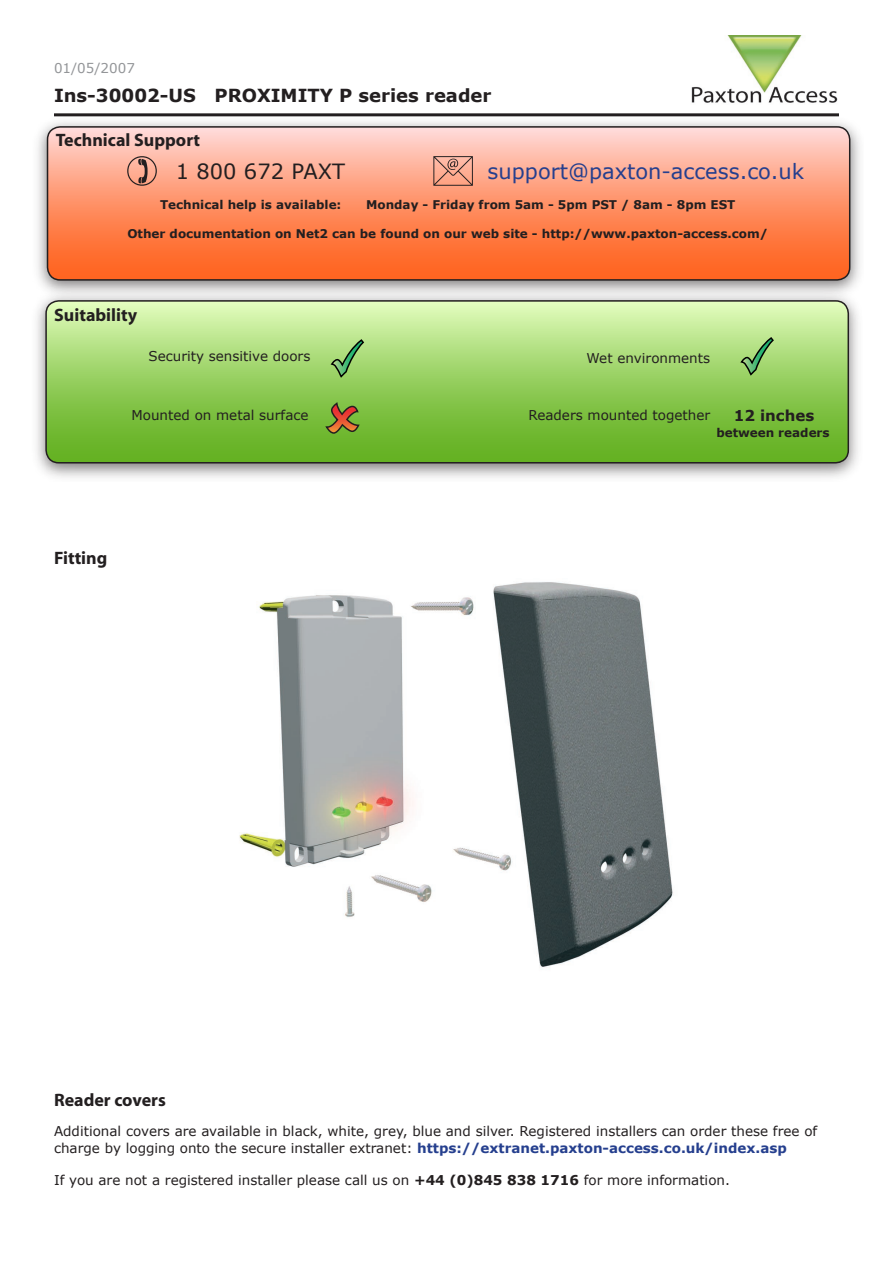
<style>
.page{position:relative;width:893px;height:1263px;background:#fff}
.page>*{position:absolute;margin:0;border:0;box-sizing:border-box;transform-origin:0 0}
.t1{font:21px "Verdana";color:#253f8e}
.t2{font:21px "Verdana";color:#231f20}
.t3{font:700 18px "Myriad";color:#231f20}
.t4{font:700 18px "Verdana";color:#231f20}
.t5{font:700 15px "Verdana";color:#231f20}
.t6{font:13.5px/16.2px "Verdana";color:#231f20}
.t7{font:13.5px "Verdana";color:#939598}
.t8{font:700 12px "Verdana";color:#231f20}
.s1{font-weight:700;color:#253f8e}
.s2{font-weight:700}
</style>
<div class="page">
<img style="left:239px;top:582px;width:434px;height:385px">
<hr style="left:54px;top:113px;width:785px;height:3px;background:#231f20">
<img style="left:691px;top:35px;width:147px;height:68px">
<div style="left:33px;top:116px;width:831px;height:184px;background:#231f20;opacity:.6"></div>
<div style="left:48px;top:127px;width:802px;height:153px;background:linear-gradient(to bottom,#ffd4d0,#ff580d);border-radius:13px"></div>
<div style="left:47px;top:126px;width:803px;height:155px;border:2px solid #231f20;border-radius:13px"></div>
<svg style="left:127px;top:156px;width:30px;height:30px"></svg>
<svg style="left:433px;top:156px;width:40px;height:30px"></svg>
<div style="left:31px;top:290px;width:832px;height:192px;background:#231f20;opacity:.6"></div>
<div style="left:46px;top:301px;width:802px;height:162px;background:linear-gradient(to bottom,#dcf9b5,#58aa13);border-radius:13px"></div>
<div style="left:45px;top:300px;width:804px;height:163px;border:2px solid #231f20;border-radius:13px"></div>
<svg style="left:329px;top:338px;width:36px;height:43px;background:#8dc06a"></svg>
<svg style="left:739px;top:336px;width:36px;height:41px"></svg>
<svg style="left:324px;top:401px;width:37px;height:33px"></svg>
<p class="t7" style="left:54px;top:60px;width:82px">01/05/2007</p>
<h2 class="t4" style="left:54px;top:84px;width:439px">Ins-30002-US PROXIMITY P series reader</h2>
<h2 class="t3" style="left:56px;top:131px;width:146px">Technical Support</h2>
<h1 class="t2" style="left:176px;top:158px;width:171px">1 800 672 PAXT</h1>
<h1 class="t1" style="left:488px;top:158px;width:318px">support@paxton-access.co.uk</h1>
<p class="t8" style="left:160px;top:197px;width:183px">Technical help is available:</p>
<p class="t8" style="left:366px;top:197px;width:371px">Monday - Friday from 5am - 5pm PST / 8am - 8pm EST</p>
<p class="t8" style="left:127px;top:226px;width:642px">Other documentation on Net2 can be found on our web site - http://www.paxton-access.com/</p>
<h2 class="t3" style="left:54px;top:305px;width:84px">Suitability</h2>
<p class="t6" style="left:148px;top:348px;width:163px">Security sensitive doors</p>
<p class="t6" style="left:587px;top:350px;width:125px">Wet environments</p>
<p class="t6" style="left:131px;top:407px;width:179px">Mounted on metal surface</p>
<p class="t6" style="left:528px;top:407px;width:183px">Readers mounted together</p>
<p class="t5" style="left:734px;top:406px;width:82px">12 inches</p>
<h2 class="t3" style="left:54px;top:549px;width:55px">Fitting</h2>
<p class="t8" style="left:716px;top:425px;width:115px">between readers</p>
<h2 class="t3" style="left:54px;top:1090px;width:113px">Reader covers</h2>
<p class="t6" style="left:54px;top:1123px;width:765px">Additional covers are available in black, white, grey, blue and silver. Registered installers can order these free of charge by logging onto the secure installer extranet: <span class="s1">https://extranet.paxton-access.co.uk/index.asp</span></p>
<p class="t6" style="left:54px;top:1171px;width:677px">If you are not a registered installer please call us on <span class="s2">+44 (0)845 838 1716</span> for more information.</p>
</div>
